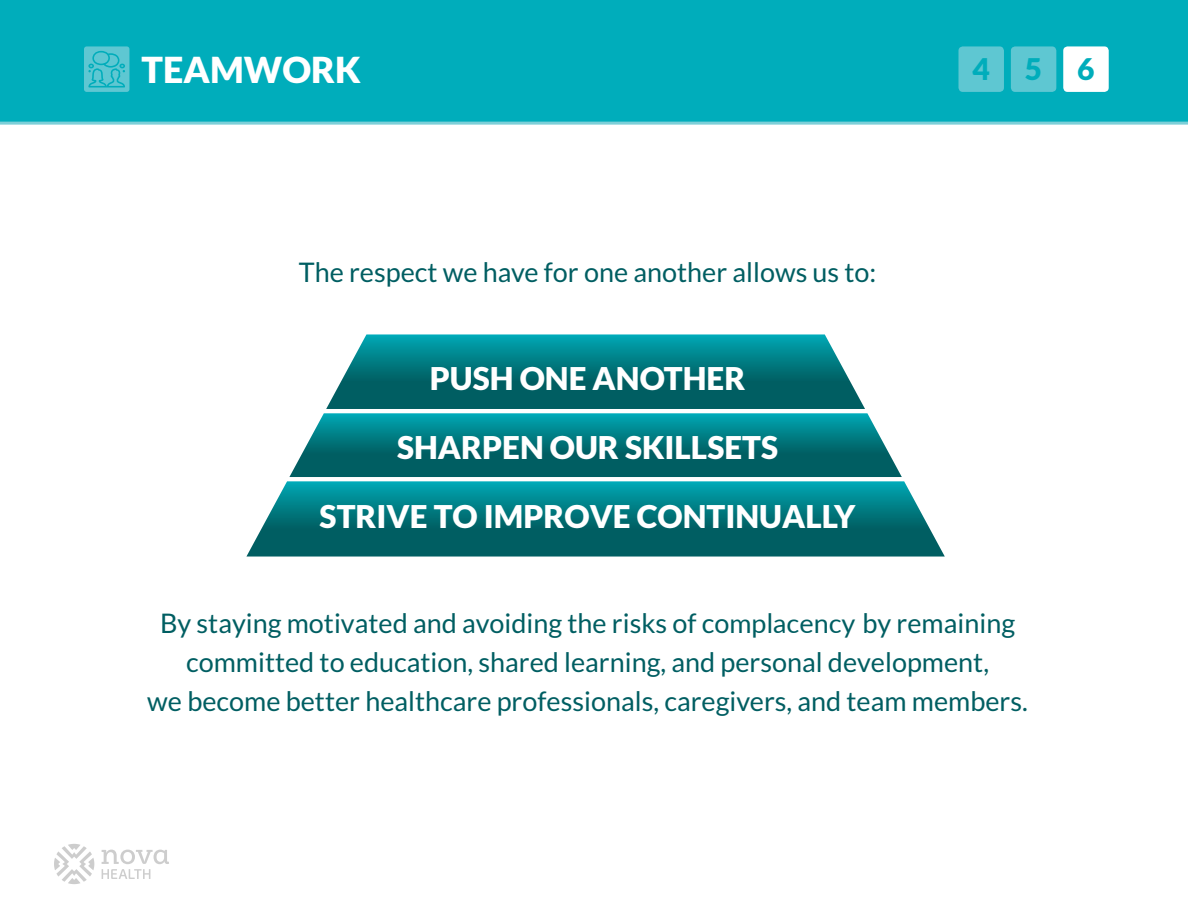
<style>
.page{position:relative;width:1188px;height:918px;background:#fff}
.page>*{position:absolute;margin:0;border:0;box-sizing:border-box;transform-origin:0 0}
.t1{font:900 36px "Lato";color:#fff}
.t2{font:900 31.5px/69px "Lato";color:#fff;text-align:center}
.t3{font:900 30px "Lato";color:#00adbb}
.t4{font:27px/39.2px "Lato";color:#005e62;text-align:center}
</style>
<div class="page">
<svg style="left:54px;top:844px;width:40px;height:40px"></svg>
<svg style="left:102px;top:850px;width:67px;height:29px"></svg>
<svg style="left:246px;top:481px;width:699px;height:76px;background:#117e84"></svg>
<svg style="left:289px;top:334px;width:613px;height:143px;background:#278a8f"></svg>
<div style="left:0;top:0;width:1188px;height:123px;background:#00adbb"></div>
<hr style="left:0;top:122px;width:1188px;height:3px;background:#7dcfd8">
<div style="left:959px;top:46px;width:45px;height:46px;background:#5ec7d2;border-radius:4px"></div>
<div style="left:1011px;top:46px;width:45px;height:46px;background:#5ec7d2;border-radius:4px"></div>
<div style="left:1063px;top:46px;width:46px;height:46px;background:#fff;border-radius:4px"></div>
<svg style="left:84px;top:46px;width:45px;height:46px;background:#4bc1cd"></svg>
<h1 class="t1" style="left:142px;top:49px;width:221px">TEAMWORK</h1>
<p class="t3" style="left:973px;top:51px;width:124px">456</p>
<p class="t4" style="left:299px;top:252px;width:579px">The respect we have for one another allows us to:</p>
<p class="t2" style="left:320px;top:343px;width:538px">PUSH ONE ANOTHER<br>SHARPEN OUR SKILLSETS<br>STRIVE TO IMPROVE CONTINUALLY</p>
<p class="t4" style="left:147px;top:603px;width:882px">By staying motivated and avoiding the risks of complacency by remaining committed to education, shared learning, and personal development,<br>we become better healthcare professionals, caregivers, and team members.</p>
</div>
